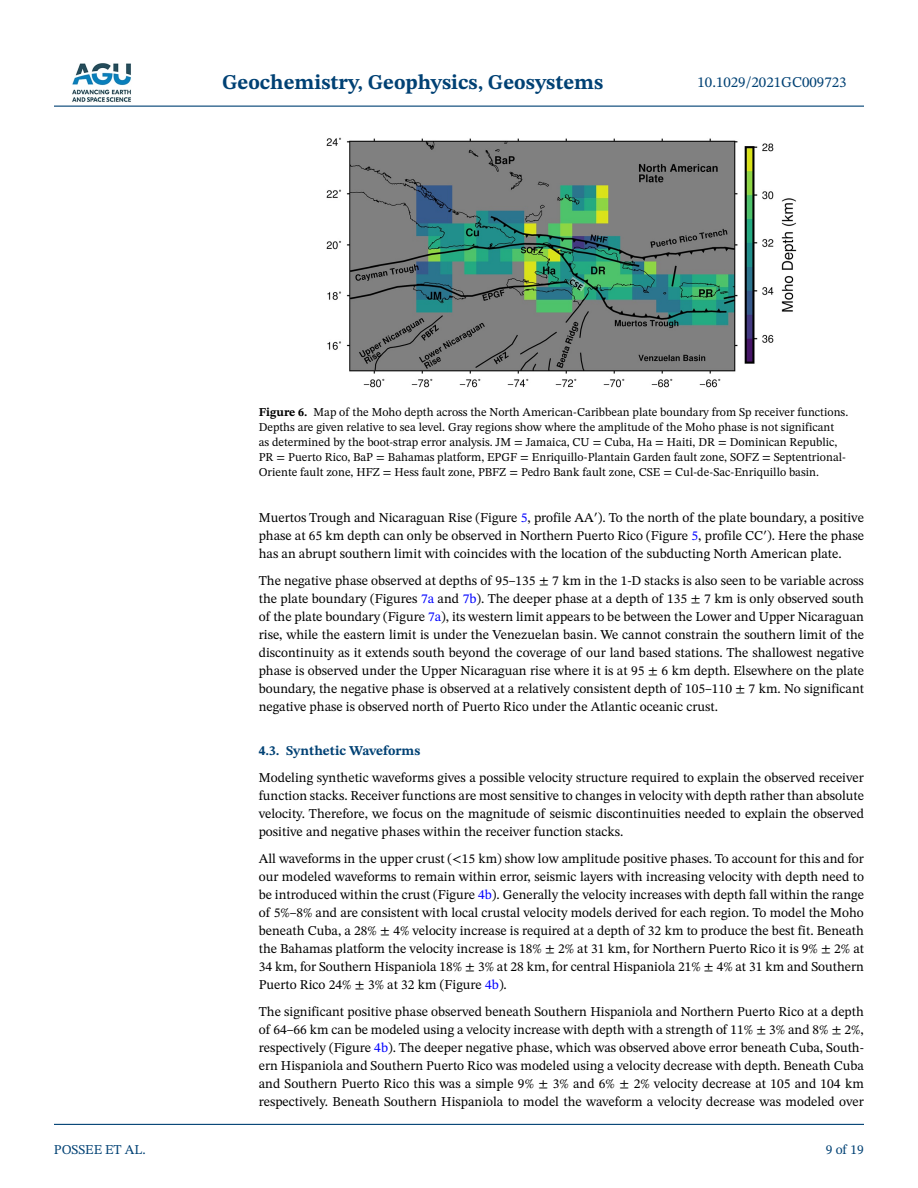
<style>
.page{position:relative;width:918px;height:1188px;background:#fff}
.page>*{position:absolute;margin:0;border:0;box-sizing:border-box;transform-origin:0 0}
.t1{font:700 21px "STIX Two Text";color:#004174}
.t2{font:15px "STIX Two Text";color:#004174}
.t3{font:13.5px/18px "STIX Two Text";color:#000;text-align:justify}
.t4{font:700 13.5px "STIX Two Text";color:#004174}
.t5{font:13.5px "STIX Two Text";color:#004174}
.t6{font:12px/15px "STIX Two Text";color:#000}
.s1{font-weight:700}
.s2{color:#00f}
</style>
<div class="page">
<hr style="left:54px;top:106px;width:810px;height:1px;background:#004174">
<hr style="left:54px;top:1124px;width:810px;height:1px;background:#004174">
<img style="left:72px;top:63px;width:59px;height:39px">
<img style="left:326px;top:137px;width:470px;height:250px">
<h1 class="t1" style="left:222px;top:67px;width:383px">Geochemistry, Geophysics, Geosystems</h1>
<p class="t2" style="left:697px;top:72px;width:151px">10.1029/2021GC009723</p>
<p class="t5" style="left:54px;top:1140px;width:93px">POSSEE ET AL.</p>
<p class="t6" style="left:259px;top:404px;width:591px"><span class="s1">Figure 6.</span> Map of the Moho depth across the North American-Caribbean plate boundary from Sp receiver functions.<br>Depths are given relative to sea level. Gray regions show where the amplitude of the Moho phase is not significant<br>as determined by the boot-strap error analysis. JM = Jamaica, CU = Cuba, Ha = Haiti, DR = Dominican Republic, PR = Puerto Rico, BaP = Bahamas platform, EPGF = Enriquillo-Plantain Garden fault zone, SOFZ = Septentrional-Oriente fault zone, HFZ = Hess fault zone, PBFZ = Pedro Bank fault zone, CSE = Cul-de-Sac-Enriquillo basin.</p>
<p class="t3" style="left:259px;top:509px;width:607px">Muertos Trough and Nicaraguan Rise (Figure <span class="s2">5</span>, profile AA′). To the north of the plate boundary, a positive phase at 65 km depth can only be observed in Northern Puerto Rico (Figure <span class="s2">5</span>, profile CC′). Here the phase has an abrupt southern limit with coincides with the location of the subducting North American plate.</p>
<p class="t3" style="left:259px;top:572px;width:607px">The negative phase observed at depths of 95–135 ± 7 km in the 1-D stacks is also seen to be variable across the plate boundary (Figures <span class="s2">7a</span> and <span class="s2">7b</span>). The deeper phase at a depth of 135 ± 7 km is only observed south of the plate boundary (Figure <span class="s2">7a</span>), its western limit appears to be between the Lower and Upper Nicaraguan rise, while the eastern limit is under the Venezuelan basin. We cannot constrain the southern limit of the discontinuity as it extends south beyond the coverage of our land based stations. The shallowest negative phase is observed under the Upper Nicaraguan rise where it is at 95 ± 6 km depth. Elsewhere on the plate boundary, the negative phase is observed at a relatively consistent depth of 105–110 ± 7 km. No significant negative phase is observed north of Puerto Rico under the Atlantic oceanic crust.</p>
<p class="t4" style="left:259px;top:741px;width:163px">4.3. Synthetic Waveforms</p>
<p class="t3" style="left:259px;top:768px;width:607px">Modeling synthetic waveforms gives a possible velocity structure required to explain the observed receiver function stacks. Receiver functions are most sensitive to changes in velocity with depth rather than absolute velocity. Therefore, we focus on the magnitude of seismic discontinuities needed to explain the observed positive and negative phases within the receiver function stacks.</p>
<p class="t3" style="left:259px;top:849px;width:607px">All waveforms in the upper crust (&lt;15 km) show low amplitude positive phases. To account for this and for our modeled waveforms to remain within error, seismic layers with increasing velocity with depth need to be introduced within the crust (Figure <span class="s2">4b</span>). Generally the velocity increases with depth fall within the range of 5%–8% and are consistent with local crustal velocity models derived for each region. To model the Moho beneath Cuba, a 28% ± 4% velocity increase is required at a depth of 32 km to produce the best fit. Beneath the Bahamas platform the velocity increase is 18% ± 2% at 31 km, for Northern Puerto Rico it is 9% ± 2% at 34 km, for Southern Hispaniola 18% ± 3% at 28 km, for central Hispaniola 21% ± 4% at 31 km and Southern Puerto Rico 24% ± 3% at 32 km (Figure <span class="s2">4b</span>).</p>
<p class="t3" style="left:259px;top:1002px;width:607px">The significant positive phase observed beneath Southern Hispaniola and Northern Puerto Rico at a depth of 64–66 km can be modeled using a velocity increase with depth with a strength of 11% ± 3% and 8% ± 2%, respectively (Figure <span class="s2">4b</span>). The deeper negative phase, which was observed above error beneath Cuba, South&shy;ern Hispaniola and Southern Puerto Rico was modeled using a velocity decrease with depth. Beneath Cuba and Southern Puerto Rico this was a simple 9% ± 3% and 6% ± 2% velocity decrease at 105 and 104 km respectively. Beneath Southern Hispaniola to model the waveform a velocity decrease was modeled over</p>
<p class="t5" style="left:826px;top:1140px;width:40px">9 of 19</p>
</div>
